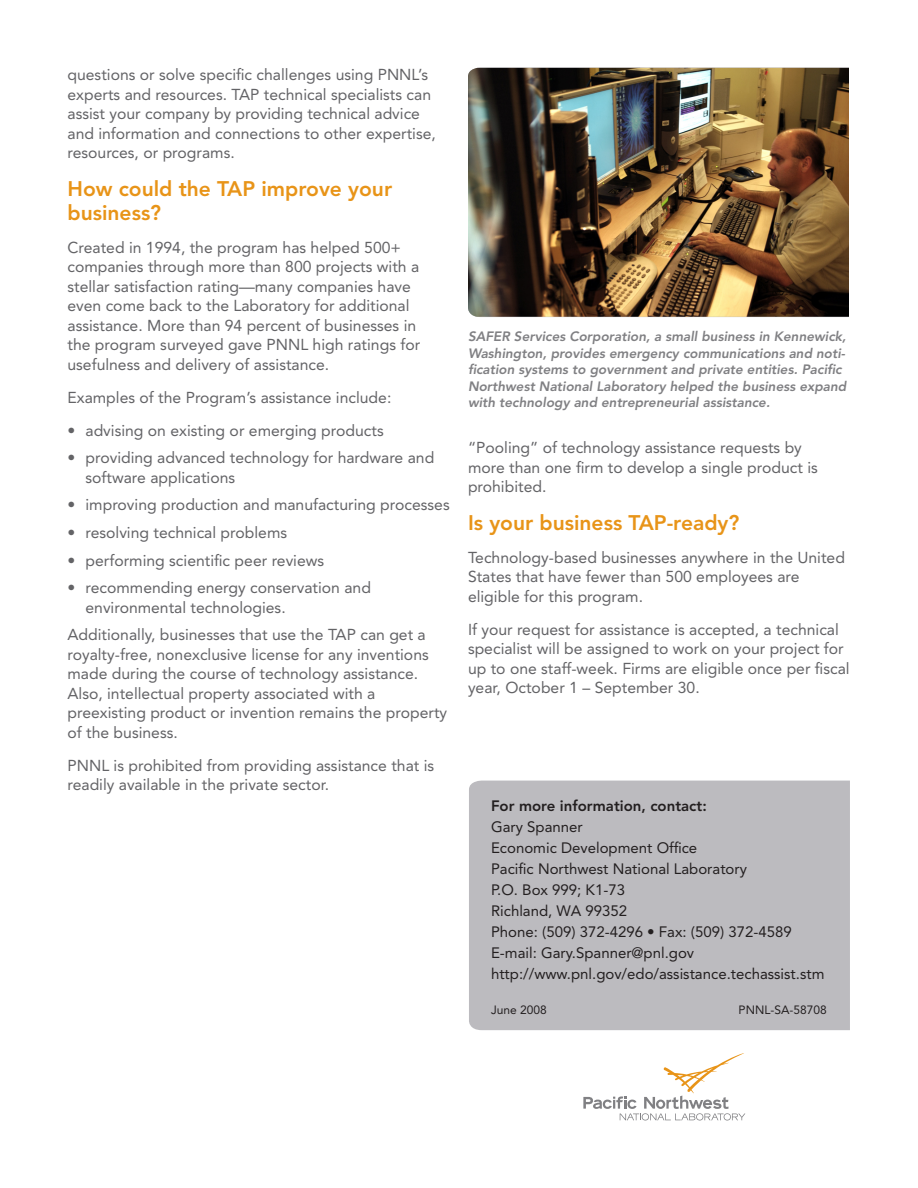
<style>
.page{position:relative;width:918px;height:1188px;background:#fff}
.page>*{position:absolute;margin:0;border:0;box-sizing:border-box;transform-origin:0 0}
.Subhead2{font:800 21px/24px "Avenir LT Std";color:#e89418}
.Body_Text{font:15.75px/19.5px "Avenir LT Std";color:#636366}
.Hanging_Indent{font:15.75px/19.5px "Avenir LT Std";color:#636366}
.Contact_Box{font:15px "Avenir LT Std";color:#231f20}
.Contact_Box-2{font:800 15px "Avenir LT Std";color:#231f20}
.t1{font:italic 800 13.5px/16.5px "Avenir LT Std";color:#808083}
.Contact_Box-3{font:12px "Avenir LT Std";color:#231f20}
</style>
<div class="page">
<div style="left:469px;top:781px;width:381px;height:249px;background:#bcbbbf"></div>
<svg style="left:583px;top:1053px;width:162px;height:67px"></svg>
<img style="left:468px;top:68px;width:381px;height:249px">
<p class="Body_Text" style="left:68px;top:65px;width:370px">questions or solve specific challenges using PNNL’s experts and resources. TAP technical specialists can assist your company by providing technical advice and information and connections to other expertise, resources, or programs.</p>
<p class="Subhead2" style="left:68px;top:176px;width:326px">How could the TAP improve your business?</p>
<p class="Body_Text" style="left:68px;top:238px;width:354px">Created in 1994, the program has helped 500+ companies through more than 800 projects with a stellar satisfaction rating—many companies have even come back to the Laboratory for additional assistance. More than 94 percent of businesses in the program surveyed gave PNNL high ratings for usefulness and delivery of assistance.</p>
<p class="Body_Text" style="left:68px;top:388px;width:325px">Examples of the Program’s assistance include:</p>
<p class="Hanging_Indent" style="left:68px;top:421px;width:318px">• advising on existing or emerging products</p>
<p class="Hanging_Indent" style="left:86px;top:448px;width:350px;text-indent:-18px">• providing advanced technology for hardware and software applications</p>
<p class="Hanging_Indent" style="left:68px;top:495px;width:384px">• improving production and manufacturing processes</p>
<p class="Hanging_Indent" style="left:68px;top:523px;width:221px">• resolving technical problems</p>
<p class="Hanging_Indent" style="left:68px;top:550px;width:258px">• performing scientific peer reviews</p>
<p class="Hanging_Indent" style="left:86px;top:578px;width:287px;text-indent:-18px">• recommending energy conservation and environmental technologies.</p>
<p class="Body_Text" style="left:68px;top:625px;width:381px">Additionally, businesses that use the TAP can get a royalty-free, nonexclusive license for any inventions made during the course of technology assistance.<br>Also, intellectual property associated with a preexisting product or invention remains the property of the business.</p>
<p class="Body_Text" style="left:68px;top:756px;width:368px">PNNL is prohibited from providing assistance that is readily available in the private sector.</p>
<p class="t1" style="left:468px;top:328px;width:380px">SAFER Services Corporation, a small business in Kennewick, Washington, provides emergency communications and noti&shy;fication systems to government and private entities. Pacific Northwest National Laboratory helped the business expand with technology and entrepreneurial assistance.</p>
<p class="Body_Text" style="left:468px;top:438px;width:351px">“Pooling” of technology assistance requests by more than one firm to develop a single product is prohibited.</p>
<p class="Subhead2" style="left:468px;top:510px;width:273px">Is your business TAP-ready?</p>
<p class="Body_Text" style="left:468px;top:548px;width:379px">Technology-based businesses anywhere in the United<br>States that have fewer than 500 employees are eligible for this program.</p>
<p class="Body_Text" style="left:468px;top:620px;width:383px">If your request for assistance is accepted, a technical specialist will be assigned to work on your project for up to one staff-week. Firms are eligible once per fiscal year, October 1 – September 30.</p>
<p class="Contact_Box-2" style="left:491px;top:797px;width:217px">For more information, contact:</p>
<p class="Contact_Box" style="left:491px;top:818px;width:93px">Gary Spanner</p>
<p class="Contact_Box" style="left:491px;top:839px;width:208px">Economic Development Office</p>
<p class="Contact_Box" style="left:491px;top:860px;width:258px">Pacific Northwest National Laboratory</p>
<p class="Contact_Box" style="left:491px;top:881px;width:136px">P.O. Box 999; K1-73</p>
<p class="Contact_Box" style="left:491px;top:902px;width:138px">Richland, WA 99352</p>
<p class="Contact_Box" style="left:491px;top:923px;width:302px">Phone: (509) 372-4296 • Fax: (509) 372-4589</p>
<p class="Contact_Box" style="left:491px;top:944px;width:205px">E-mail: Gary.Spanner@pnl.gov</p>
<p class="Contact_Box" style="left:491px;top:965px;width:335px">http://www.pnl.gov/edo/assistance.techassist.stm</p>
<p class="Contact_Box-3" style="left:491px;top:1003px;width:57px">June 2008</p>
<p class="Contact_Box-3" style="left:739px;top:1003px;width:90px">PNNL-SA-58708</p>
</div>
